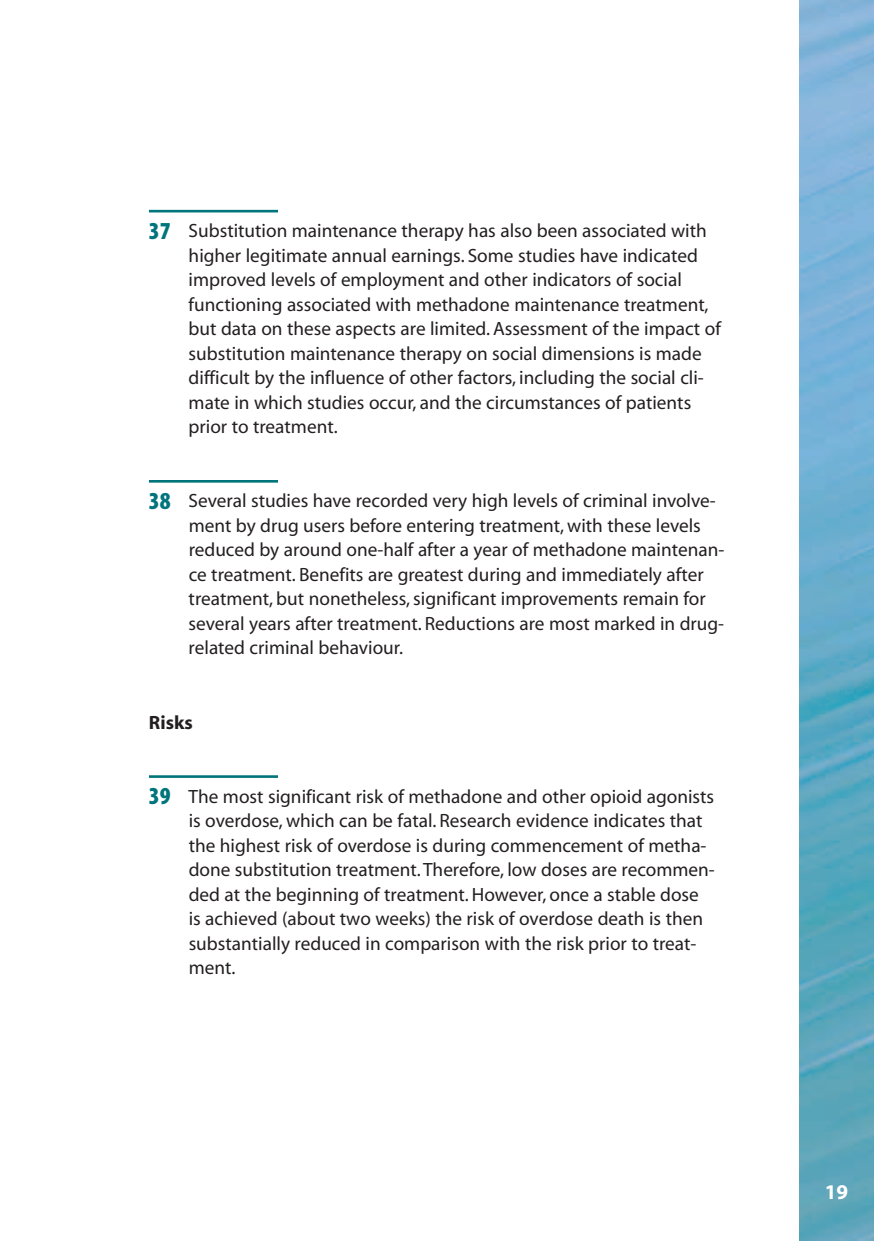
<style>
.page{position:relative;width:874px;height:1241px;background:#fff}
.page>*{position:absolute;margin:0;border:0;box-sizing:border-box;transform-origin:0 0}
.t1{font:700 21px "Myriad";color:#fff}
.t2{font:19.25px/24.5px "Myriad";color:#231f20}
.t3{font:700 19.25px "Myriad";color:#231f20}
.s1{font-family:"Myriad MM 830 300";font-size:24.5px;color:#01757b}
</style>
<div class="page">
<img style="left:799px;top:1px;width:74px;height:1240px">
<hr style="left:149px;top:210px;width:129px;height:2px;background:#01757b">
<hr style="left:149px;top:480px;width:129px;height:3px;background:#01757b">
<hr style="left:149px;top:775px;width:129px;height:3px;background:#01757b">
<p class="t2" style="left:189px;top:220px;width:533px;text-indent:-40px"><span class="s1">37</span> Substitution maintenance therapy has also been associated with higher legitimate annual earnings. Some studies have indicated improved levels of employment and other indicators of social functioning associated with methadone maintenance treatment, but data on these aspects are limited. Assessment of the impact of substitution maintenance therapy on social dimensions is made difficult by the influence of other factors, including the social cli&shy;mate in which studies occur, and the circumstances of patients prior to treatment.</p>
<p class="t2" style="left:189px;top:490px;width:537px;text-indent:-40px"><span class="s1">38</span> Several studies have recorded very high levels of criminal involve&shy;ment by drug users before entering treatment, with these levels reduced by around one-half after a year of methadone maintenan&shy;ce treatment. Benefits are greatest during and immediately after treatment, but nonetheless, significant improvements remain for several years after treatment. Reductions are most marked in drug&shy;related criminal behaviour.</p>
<p class="t3" style="left:149px;top:715px;width:46px">Risks</p>
<p class="t2" style="left:189px;top:785px;width:527px;text-indent:-40px"><span class="s1">39</span> The most significant risk of methadone and other opioid agonists is overdose, which can be fatal. Research evidence indicates that the highest risk of overdose is during commencement of metha&shy;done substitution treatment. Therefore, low doses are recommen&shy;ded at the beginning of treatment. However, once a stable dose is achieved (about two weeks) the risk of overdose death is then substantially reduced in comparison with the risk prior to treat&shy;ment.</p>
<p class="t1" style="left:824px;top:1184px;width:25px">19</p>
</div>
